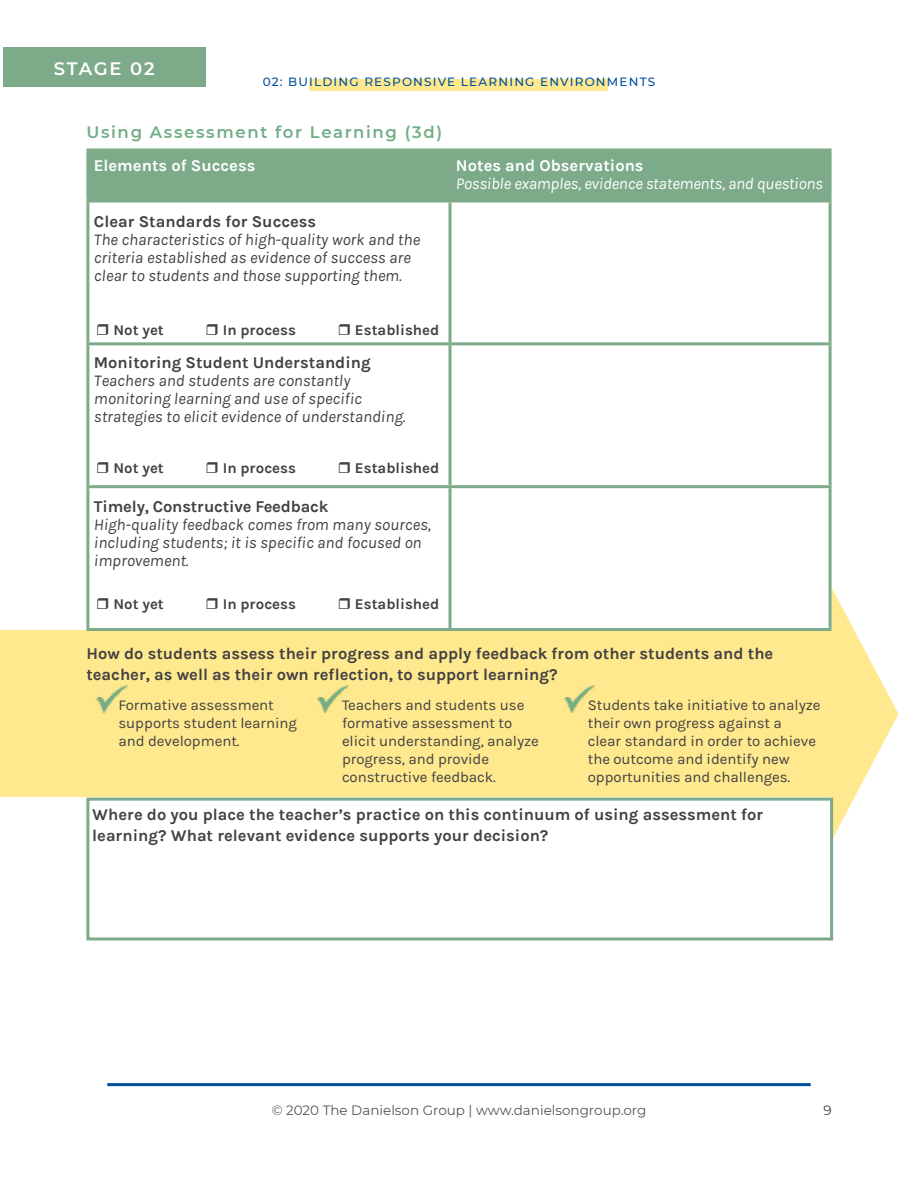
<style>
.page{position:relative;width:918px;height:1188px;background:#fff}
.page>*{position:absolute;margin:0;border:0;box-sizing:border-box;transform-origin:0 0}
.t1{font:600 18px "Montserrat";letter-spacing:.09em;color:#fff}
.t2{font:700 16.5px/21px "Karla";color:#414042}
.t3{font:italic 16.5px/18px "Karla";color:#414042}
.t4{font:italic 16.5px "Karla";letter-spacing:-.015em;color:#fff}
.t5{font:700 16.5px "Karla";color:#fff}
.t6{font:600 16.5px "Montserrat";letter-spacing:.1em;color:#71ae86}
.t7{font:15px/18px "Karla";letter-spacing:-.005em;color:#414042}
.t8{font:700 15px "Karla";color:#414042}
.t9{font:13.5px "Montserrat";color:#414042}
.t10{font:500 12px "Montserrat";letter-spacing:.1em;color:#004f9d}
</style>
<div class="page">
<hr style="left:107px;top:1083px;width:704px;height:3px;background:#004f9d">
<div style="left:310px;top:80px;width:298px;height:11px;background:#ffe98f"></div>
<div style="left:0;top:631px;width:832px;height:166px;background:#ffe98f"></div>
<svg style="left:832px;top:588px;width:66px;height:253px"></svg>
<div style="left:3px;top:47px;width:203px;height:39px;background:#7dab89"></div>
<div style="left:89px;top:152px;width:740px;height:48px;background:#7dab89"></div>
<svg style="left:86px;top:148px;width:364px;height:4px"></svg>
<hr style="left:86px;top:152px;width:3px;height:48px;background:#7dab89">
<svg style="left:450px;top:148px;width:382px;height:4px;fill:#7dab89"></svg>
<hr style="left:829px;top:152px;width:3px;height:48px;background:#7dab89">
<hr style="left:86px;top:200px;width:364px;height:2px;background:#7dab89">
<hr style="left:86px;top:202px;width:3px;height:140px;background:#7dab89">
<hr style="left:450px;top:200px;width:382px;height:2px;background:#7dab89">
<svg style="left:448px;top:202px;width:4px;height:140px"></svg>
<hr style="left:829px;top:202px;width:3px;height:140px;background:#7dab89">
<hr style="left:86px;top:342px;width:364px;height:3px;background:#7dab89">
<hr style="left:86px;top:345px;width:3px;height:140px;background:#7dab89">
<hr style="left:450px;top:342px;width:382px;height:3px;background:#7dab89">
<svg style="left:448px;top:345px;width:4px;height:140px"></svg>
<hr style="left:829px;top:345px;width:3px;height:140px;background:#7dab89">
<hr style="left:86px;top:485px;width:364px;height:3px;background:#7dab89">
<hr style="left:86px;top:488px;width:3px;height:140px;background:#7dab89">
<hr style="left:450px;top:485px;width:382px;height:3px;background:#7dab89">
<svg style="left:448px;top:488px;width:4px;height:140px"></svg>
<hr style="left:829px;top:488px;width:3px;height:140px;background:#7dab89">
<hr style="left:86px;top:628px;width:364px;height:3px;background:#7dab89">
<hr style="left:450px;top:628px;width:382px;height:3px;background:#7dab89">
<img style="left:564px;top:685px;width:31px;height:27px">
<img style="left:317px;top:685px;width:32px;height:27px">
<img style="left:96px;top:685px;width:32px;height:27px">
<div style="left:86px;top:798px;width:747px;height:142px;background:#fff;border:3px solid #7dab89"></div>
<p class="t1" style="left:54px;top:56px;width:102px">STAGE 02</p>
<p class="t10" style="left:263px;top:74px;width:394px">02: BUILDING RESPONSIVE LEARNING ENVIRONMENTS</p>
<p class="t6" style="left:86px;top:120px;width:357px">Using Assessment for Learning (3d)</p>
<p class="t5" style="left:94px;top:156px;width:163px">Elements of Success</p>
<p class="t5" style="left:456px;top:156px;width:189px">Notes and Observations</p>
<p class="t4" style="left:456px;top:175px;width:368px">Possible examples, evidence statements, and questions</p>
<p class="t2" style="left:94px;top:211px;width:224px">Clear Standards for Success</p>
<p class="t3" style="left:94px;top:230px;width:328px">The characteristics of high-quality work and the criteria established as evidence of success are clear to students and those supporting them.</p>
<p class="t8" style="left:113px;top:321px;width:52px">Not yet</p>
<p class="t8" style="left:223px;top:321px;width:75px">In process</p>
<p class="t8" style="left:355px;top:321px;width:86px">Established</p>
<p class="t2" style="left:94px;top:352px;width:278px">Monitoring Student Understanding</p>
<p class="t3" style="left:94px;top:371px;width:313px">Teachers and students are constantly monitoring learning and use of specific strategies to elicit evidence of understanding.</p>
<p class="t8" style="left:113px;top:459px;width:52px">Not yet</p>
<p class="t8" style="left:223px;top:459px;width:75px">In process</p>
<p class="t8" style="left:355px;top:459px;width:86px">Established</p>
<p class="t2" style="left:94px;top:496px;width:236px">Timely, Constructive Feedback</p>
<p class="t3" style="left:94px;top:515px;width:339px">High-quality feedback comes from many sources, including students; it is specific and focused on improvement.</p>
<p class="t8" style="left:113px;top:595px;width:52px">Not yet</p>
<p class="t8" style="left:223px;top:595px;width:75px">In process</p>
<p class="t8" style="left:355px;top:595px;width:86px">Established</p>
<p class="t2" style="left:86px;top:643px;width:688px">How do students assess their progress and apply feedback from other students and the teacher, as well as their own reflection, to support learning?</p>
<p class="t7" style="left:118px;top:697px;width:180px">Formative assessment supports student learning and development.</p>
<p class="t7" style="left:342px;top:697px;width:198px">Teachers and students use formative assessment to elicit understanding, analyze progress, and provide constructive feedback.</p>
<p class="t7" style="left:588px;top:697px;width:234px">Students take initiative to analyze their own progress against a<br>clear standard in order to achieve the outcome and identify new opportunities and challenges.</p>
<p class="t2" style="left:92px;top:804px;width:673px">Where do you place the teacher’s practice on this continuum of using assessment for learning? What relevant evidence supports your decision?</p>
<p class="t9" style="left:272px;top:1101px;width:376px">© 2020 The Danielson Group | www.danielsongroup.org</p>
<p class="t9" style="left:823px;top:1101px;width:10px">9</p>
</div>
